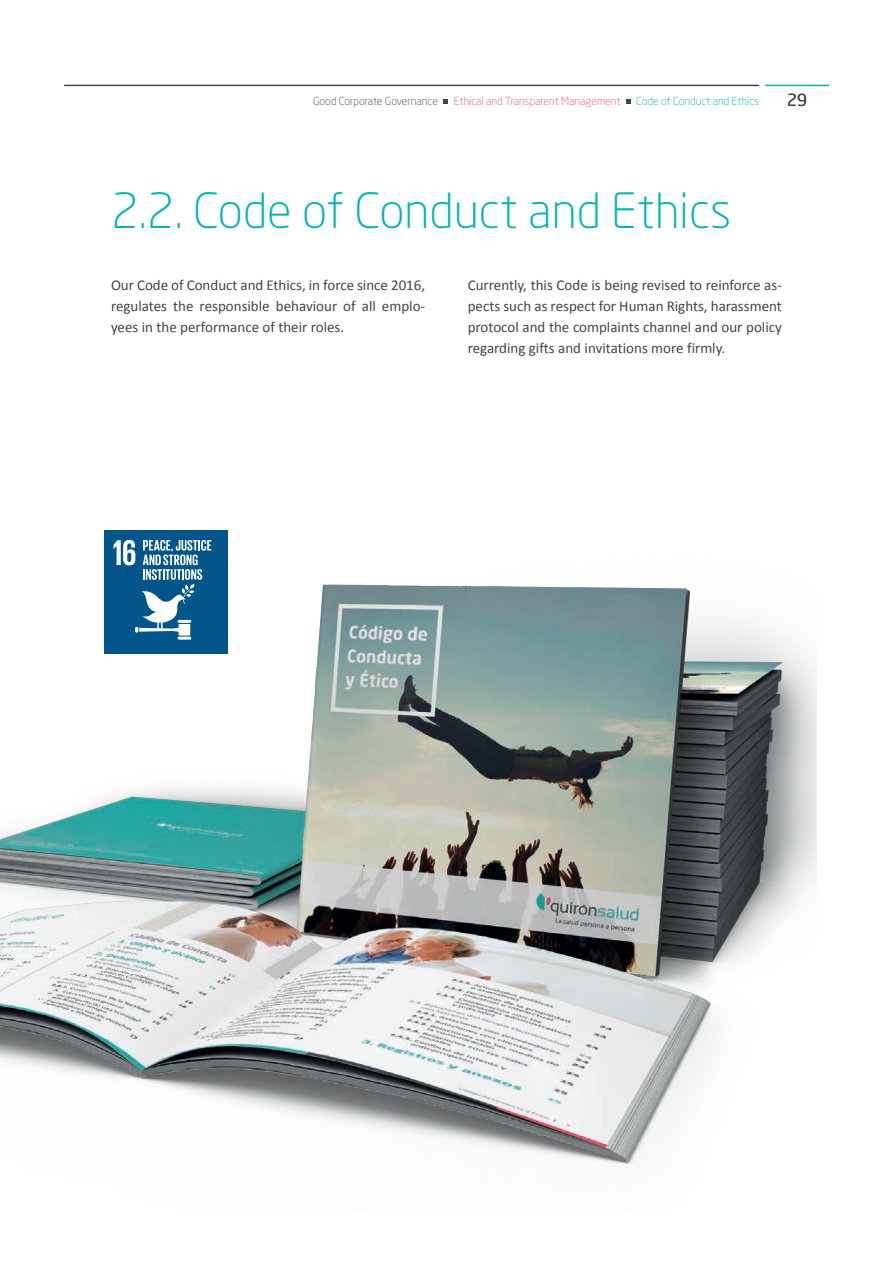
<style>
.page{position:relative;width:893px;height:1263px;background:#fff}
.page>*{position:absolute;margin:0;border:0;box-sizing:border-box;transform-origin:0 0}
.t1{font:300 48px "Neo Sans Std";color:#00b5ae}
.t2{font:16.5px "Neo Sans Std";color:#3f464d}
.t3{font:15px/21px "Calibri";color:#3f464d;text-align:justify}
.t4{font:300 10.95px "Neo Sans Std";color:#ef5069}
.t5{font:300 10.95px "Neo Sans Std";color:#3f464d}
.t6{font:300 10.95px "Neo Sans Std";color:#00b5ae}
</style>
<div class="page">
<img style="left:0;top:584px;width:817px;height:581px">
<div style="left:104px;top:530px;width:124px;height:123px;background:#01558a"></div>
<svg style="left:114px;top:540px;width:97px;height:100px"></svg>
<hr style="left:64px;top:85px;width:695px;height:1px;background:#3f464d">
<hr style="left:765px;top:85px;width:64px;height:1px;background:#00b5ae">
<svg style="left:443px;top:99px;width:5px;height:5px"></svg>
<svg style="left:626px;top:99px;width:4px;height:5px"></svg>
<p class="t5" style="left:313px;top:94px;width:126px">Good Corporate Governance</p>
<p class="t4" style="left:454px;top:94px;width:168px">Ethical and Transparent Management</p>
<p class="t6" style="left:636px;top:94px;width:124px">Code of Conduct and Ethics</p>
<p class="t2" style="left:787px;top:90px;width:21px">29</p>
<h1 class="t1" style="left:111px;top:182px;width:622px">2.2. Code of Conduct and Ethics</h1>
<p class="t3" style="left:111px;top:275px;width:316px">Our Code of Conduct and Ethics, in force since 2016, regulates the responsible behaviour of all emplo&shy;yees in the performance of their roles.</p>
<p class="t3" style="left:468px;top:275px;width:316px">Currently, this Code is being revised to reinforce as&shy;pects such as respect for Human Rights, harassment protocol and the complaints channel and our policy regarding gifts and invitations more firmly.</p>
</div>
